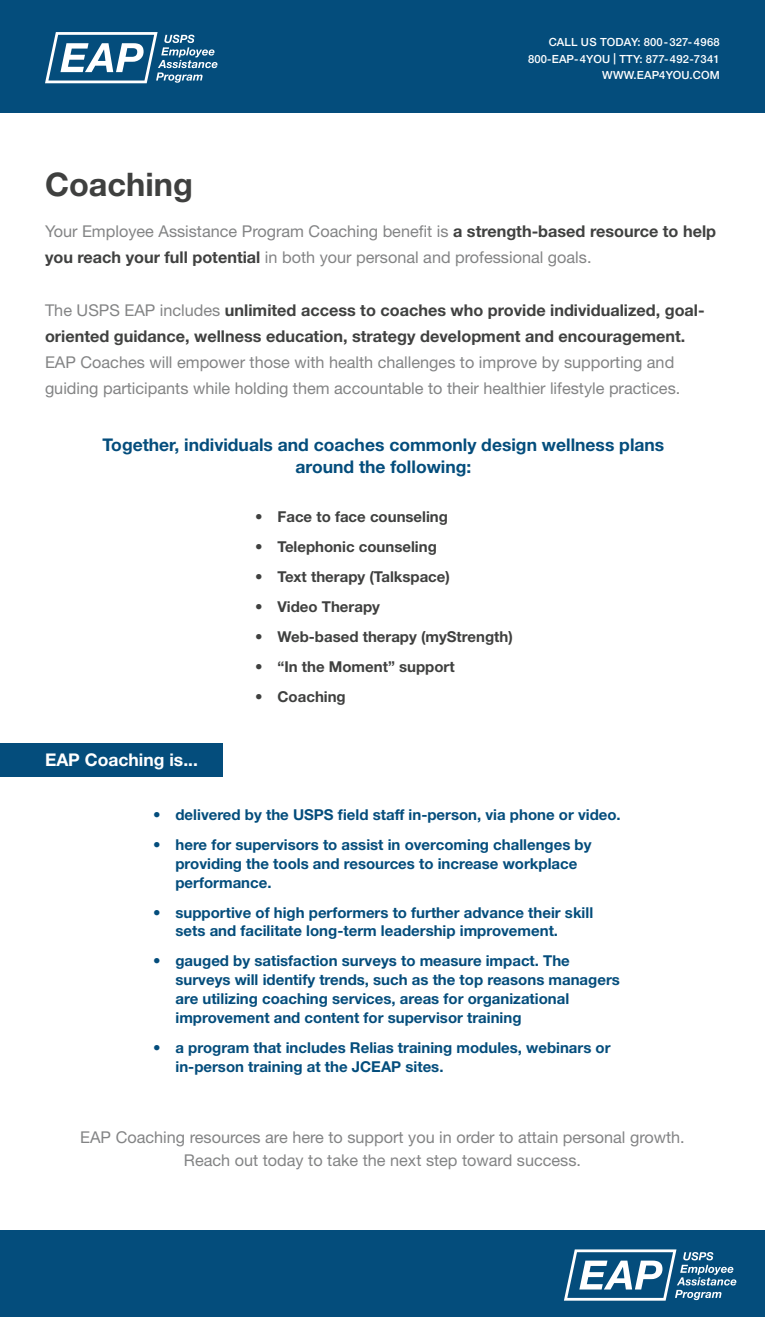
<style>
.page{position:relative;width:765px;height:1317px;background:#fff}
.page>*{position:absolute;margin:0;border:0;box-sizing:border-box;transform-origin:0 0}
.t1{font:700 32.5px "Helvetica Neue LT Std";color:#3f403f}
.t2{font:700 17.5px/22.5px "Helvetica Neue LT Std";color:#044d7c;text-align:center}
.t3{font:700 17.5px "Helvetica Neue LT Std";color:#fff}
.t4{font:16.25px/26.2px "Helvetica Neue LT Std";color:#838485}
.t5{font:700 16.25px/26.2px "Helvetica Neue LT Std";color:#404140}
.t6{font:700 15px/18.8px "Helvetica Neue LT Std";color:#044d7c}
.t7{font:700 15px "Helvetica Neue LT Std";color:#3f403f}
.t8{font:500 11.25px/17.5px "Helvetica Neue LT Std";letter-spacing:.01em;color:#fff;text-align:right}
.s1{font-weight:700;color:#404140}
.s2{font-weight:400;color:#838485}
</style>
<div class="page">
<div style="left:0;top:743px;width:222px;height:34px;background:#044d7c"></div>
<div style="left:0;top:1230px;width:765px;height:86px;background:#044d7c"></div>
<svg style="left:564px;top:1249px;width:172px;height:51px"></svg>
<div style="left:0;top:0;width:765px;height:112px;background:#044d7c"></div>
<svg style="left:45px;top:32px;width:172px;height:51px"></svg>
<p class="t8" style="left:528px;top:33px;width:193px">CALL US TODAY: 800-327-4968<br>800-EAP-4YOU | TTY: 877-492-7341</p>
<p class="t8" style="left:602px;top:66px;width:119px">WWW.EAP4YOU.COM</p>
<h1 class="t1" style="left:45px;top:165px;width:150px">Coaching</h1>
<p class="t4" style="left:45px;top:217px;width:673px">Your Employee Assistance Program Coaching benefit is <span class="s1">a strength-based resource to help you reach your full potential</span> in both your personal and professional goals.</p>
<p class="t5" style="left:45px;top:296px;width:661px"><span class="s2">The USPS EAP includes</span> unlimited access to coaches who provide individualized, goal&shy;oriented guidance, wellness education, strategy development and encouragement.</p>
<p class="t4" style="left:45px;top:349px;width:637px">EAP Coaches will empower those with health challenges to improve by supporting and guiding participants while holding them accountable to their healthier lifestyle practices.</p>
<p class="t2" style="left:103px;top:433px;width:563px">Together, individuals and coaches commonly design wellness plans around the following:</p>
<p class="t7" style="left:255px;top:507px;width:195px">• Face to face counseling</p>
<p class="t7" style="left:255px;top:537px;width:183px">• Telephonic counseling</p>
<p class="t7" style="left:255px;top:567px;width:196px">• Text therapy (Talkspace)</p>
<p class="t7" style="left:255px;top:597px;width:126px">• Video Therapy</p>
<p class="t7" style="left:255px;top:627px;width:259px">• Web-based therapy (myStrength)</p>
<p class="t7" style="left:255px;top:657px;width:201px">• “In the Moment” support</p>
<p class="t7" style="left:255px;top:687px;width:92px">• Coaching</p>
<p class="t3" style="left:45px;top:749px;width:154px">EAP Coaching is...</p>
<p class="t6" style="left:153px;top:805px;width:469px">• delivered by the USPS field staff in-person, via phone or video.</p>
<p class="t6" style="left:175px;top:835px;width:418px;text-indent:-22px">• here for supervisors to assist in overcoming challenges by providing the tools and resources to increase workplace performance.</p>
<p class="t6" style="left:175px;top:902px;width:419px;text-indent:-22px">• supportive of high performers to further advance their skill sets and facilitate long-term leadership improvement.</p>
<p class="t6" style="left:175px;top:951px;width:446px;text-indent:-22px">• gauged by satisfaction surveys to measure impact. The surveys will identify trends, such as the top reasons managers are utilizing coaching services, areas for organizational improvement and content for supervisor training</p>
<p class="t6" style="left:175px;top:1037px;width:437px;text-indent:-22px">• a program that includes Relias training modules, webinars or in-person training at the JCEAP sites.</p>
<p class="t4" style="left:80px;top:1126px;width:606px;line-height:22.5px;text-align:center">EAP Coaching resources are here to support you in order to attain personal growth.<br>Reach out today to take the next step toward success.</p>
</div>
